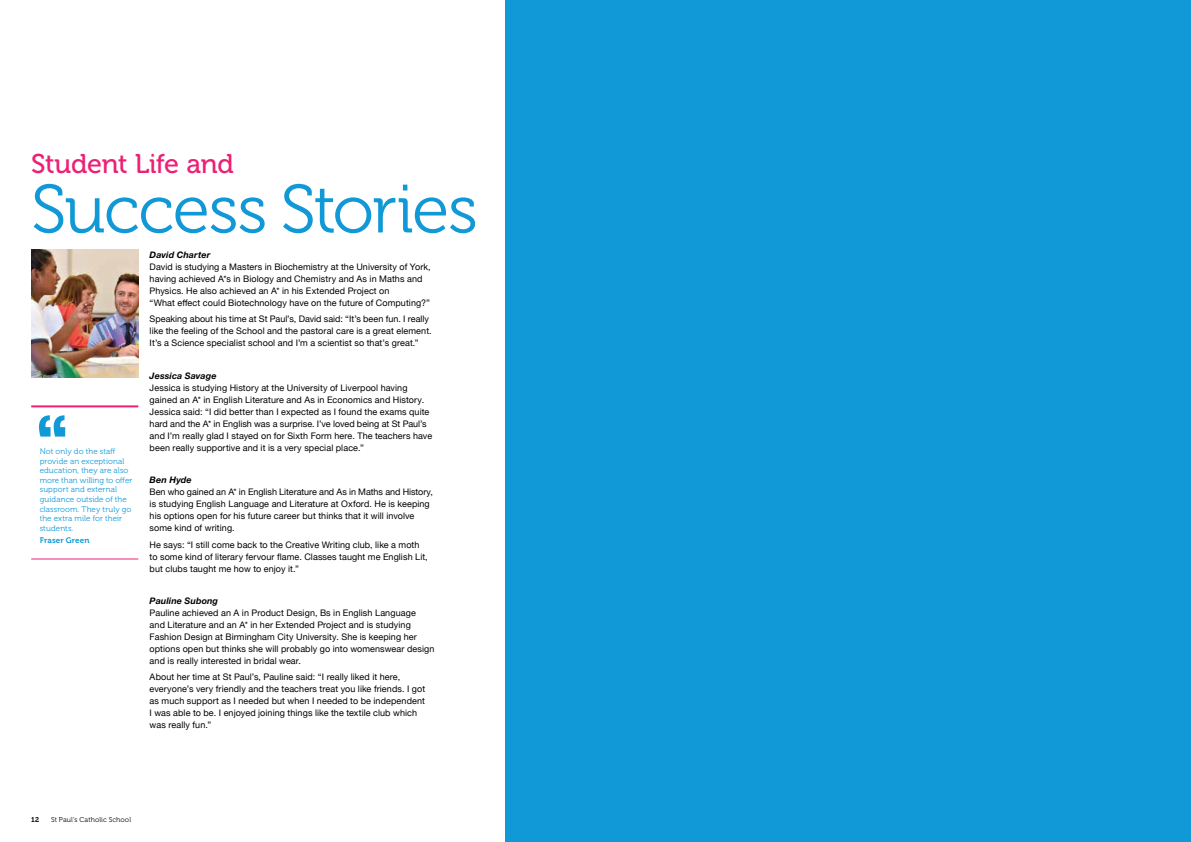
<style>
.page{position:relative;width:1191px;height:842px;background:#fff}
.page>*{position:absolute;margin:0;border:0;box-sizing:border-box;transform-origin:0 0}
.t1{font:68px "Museo 300";letter-spacing:-.02em;color:#1099d6}
.t2{font:27px "Museo 500";letter-spacing:-.01em;color:#ed2076}
.t3{font:9px/12px "Helvetica Neue";letter-spacing:.01em;color:#000}
.t4{font:italic 700 9px "Helvetica Neue";letter-spacing:.01em;color:#000}
.t5{font:8px/9.6px "Museo 300";letter-spacing:.01em;color:#1099d6}
.t6{font:8px "Museo 700";letter-spacing:.015em;color:#1099d6}
.t7{font:7px "Museo 300";letter-spacing:.01em;color:#000}
.t8{font:7px "Museo 700";color:#000}
</style>
<div class="page">
<img style="left:31px;top:249px;width:107px;height:128px">
<svg style="left:39px;top:415px;width:26px;height:22px"></svg>
<hr style="left:31px;top:558px;width:107px;height:1px;background:#ed2076">
<hr style="left:31px;top:405px;width:107px;height:2px;background:#ed2076">
<div style="left:505px;top:0;width:686px;height:842px;background:#1099d6"></div>
<h2 class="t2" style="left:31px;top:149px;width:204px">Student Life and</h2>
<h1 class="t1" style="left:31px;top:172px;width:448px">Success Stories</h1>
<p class="t5" style="left:40px;top:446px;width:94px">Not only do the staff provide an exceptional education, they are also more than willing to offer support and external guidance outside of the classroom. They truly go the extra mile for their students.</p>
<p class="t6" style="left:40px;top:536px;width:51px">Fraser Green</p>
<p class="t4" style="left:150px;top:249px;width:62px">David Charter</p>
<p class="t3" style="left:150px;top:261px;width:283px">David is studying a Masters in Biochemistry at the University of York, having achieved A*s in Biology and Chemistry and As in Maths and Physics. He also achieved an A* in his Extended Project on<br>“What effect could Biotechnology have on the future of Computing?”</p>
<p class="t3" style="left:150px;top:314px;width:284px">Speaking about his time at St Paul’s, David said: “It’s been fun. I really like the feeling of the School and the pastoral care is a great element.<br>It’s a Science specialist school and I’m a scientist so that’s great.”</p>
<p class="t4" style="left:150px;top:370px;width:68px">Jessica Savage</p>
<p class="t3" style="left:150px;top:382px;width:284px">Jessica is studying History at the University of Liverpool having gained an A* in English Literature and As in Economics and History.<br>Jessica said: “I did better than I expected as I found the exams quite hard and the A* in English was a surprise. I’ve loved being at St Paul’s and I’m really glad I stayed on for Sixth Form here. The teachers have been really supportive and it is a very special place.”</p>
<p class="t4" style="left:150px;top:474px;width:44px">Ben Hyde</p>
<p class="t3" style="left:150px;top:487px;width:285px">Ben who gained an A* in English Literature and As in Maths and History, is studying English Language and Literature at Oxford. He is keeping his options open for his future career but thinks that it will involve some kind of writing.</p>
<p class="t3" style="left:150px;top:539px;width:280px">He says: “I still come back to the Creative Writing club, like a moth to some kind of literary fervour flame. Classes taught me English Lit, but clubs taught me how to enjoy it.”</p>
<p class="t4" style="left:150px;top:595px;width:70px">Pauline Subong</p>
<p class="t3" style="left:150px;top:607px;width:286px">Pauline achieved an A in Product Design, Bs in English Language<br>and Literature and an A* in her Extended Project and is studying Fashion Design at Birmingham City University. She is keeping her options open but thinks she will probably go into womenswear design and is really interested in bridal wear.</p>
<p class="t3" style="left:150px;top:672px;width:277px">About her time at St Paul’s, Pauline said: “I really liked it here, everyone’s very friendly and the teachers treat you like friends. I got as much support as I needed but when I needed to be independent I was able to be. I enjoyed joining things like the textile club which was really fun.”</p>
<p class="t8" style="left:31px;top:815px;width:9px">12</p>
<p class="t7" style="left:51px;top:815px;width:81px">St Paul’s Catholic School</p>
</div>
